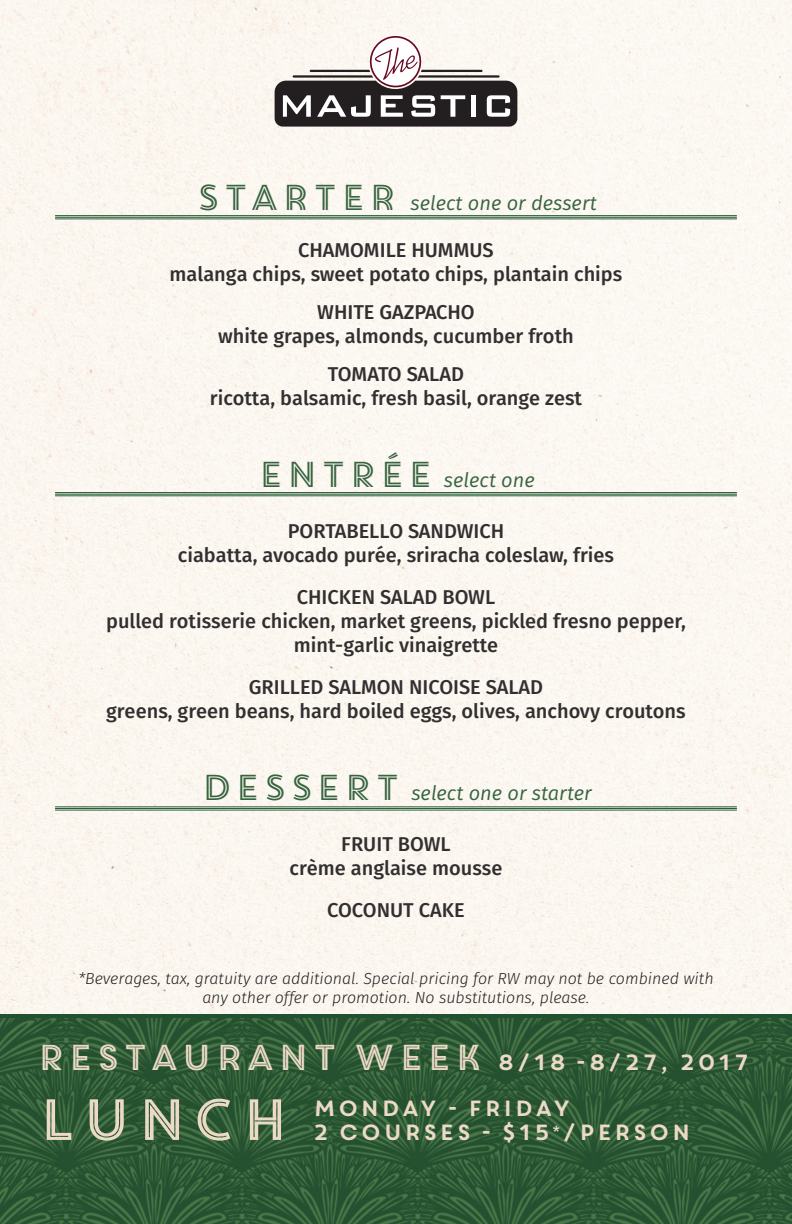
<style>
.page{position:relative;width:792px;height:1224px;background:#fff}
.page>*{position:absolute;margin:0;border:0;box-sizing:border-box;transform-origin:0 0}
.t1{font:58px "Core Circus 2 D In";color:#ecdac7}
.t2{font:36px "Core Circus 2 D In";color:#ecdac7}
.t3{font:22px "Core Circus";color:#ecdac7}
.t4{font:500 20px/24px "Fira Sans";color:#312f30;text-align:center}
.t5{font:italic 20px "Fira Sans";color:#386440}
.t6{font:italic 300 16px/19.2px "Fira Sans";color:#231f20;text-align:center}
.s1{font-family:"Core Circus 2 D Double";font-style:normal;font-size:36px}
.s2{font-family:"Core Circus";font-size:22px}
</style>
<div class="page">
<div style="left:0;top:0;width:792px;height:1014px;background:#fbf7f0"></div>
<img style="left:0;top:1018px;width:792px;height:206px">
<svg style="left:275px;top:36px;width:242px;height:91px"></svg>
<hr style="left:55px;top:215px;width:682px;height:1px;background:#2b5f3a">
<hr style="left:55px;top:217px;width:682px;height:1px;background:#2b5f3a">
<hr style="left:55px;top:219px;width:682px;height:1px;background:#2b5f3a">
<hr style="left:55px;top:492px;width:682px;height:1px;background:#2b5f3a">
<hr style="left:55px;top:494px;width:682px;height:1px;background:#2b5f3a">
<hr style="left:55px;top:495px;width:682px;height:1px;background:#2b5f3a">
<hr style="left:55px;top:806px;width:682px;height:1px;background:#2b5f3a">
<hr style="left:55px;top:808px;width:682px;height:1px;background:#2b5f3a">
<hr style="left:55px;top:810px;width:682px;height:1px;background:#2b5f3a">
<hr style="left:0;top:1014px;width:792px;height:4px;background:#205130">
<p class="t5" style="left:195px;top:189px;width:403px"><span class="s1">STARTER</span> select one or dessert</p>
<p class="t4" style="left:170px;top:239px;width:454px">CHAMOMILE HUMMUS<br>malanga chips, sweet potato chips, plantain chips</p>
<p class="t4" style="left:218px;top:301px;width:357px">WHITE GAZPACHO<br>white grapes, almonds, cucumber froth</p>
<p class="t4" style="left:210px;top:364px;width:374px">TOMATO SALAD<br>ricotta, balsamic, fresh basil, orange zest</p>
<p class="t5" style="left:257px;top:466px;width:279px"><span class="s1">ENTRÉE</span> select one</p>
<p class="t4" style="left:178px;top:520px;width:438px">PORTABELLO SANDWICH<br>ciabatta, avocado purée, sriracha coleslaw, fries</p>
<p class="t4" style="left:106px;top:586px;width:581px">CHICKEN SALAD BOWL<br>pulled rotisserie chicken, market greens, pickled fresno pepper, mint-garlic vinaigrette</p>
<p class="t4" style="left:106px;top:676px;width:581px">GRILLED SALMON NICOISE SALAD<br>greens, green beans, hard boiled eggs, olives, anchovy croutons</p>
<p class="t5" style="left:200px;top:779px;width:393px"><span class="s1">DESSERT</span> select one or starter</p>
<p class="t4" style="left:290px;top:833px;width:214px">FRUIT BOWL<br>crème anglaise mousse</p>
<p class="t4" style="left:327px;top:899px;width:139px">COCONUT CAKE</p>
<p class="t6" style="left:78px;top:970px;width:637px">*Beverages, tax, gratuity are additional. Special pricing for RW may not be combined with any other offer or promotion. No substitutions, please.</p>
<h2 class="t2" style="left:36px;top:1033px;width:715px">RESTAURANT WEEK <span class="s2">8/18 -8/27, 2017</span></h2>
<h1 class="t1" style="left:36px;top:1080px;width:257px">LUNCH</h1>
<p class="t3" style="left:312px;top:1093px;width:261px">MONDAY - FRIDAY</p>
<p class="t3" style="left:312px;top:1117px;width:381px">2 COURSES - $15<sup>*</sup>/PERSON</p>
</div>
